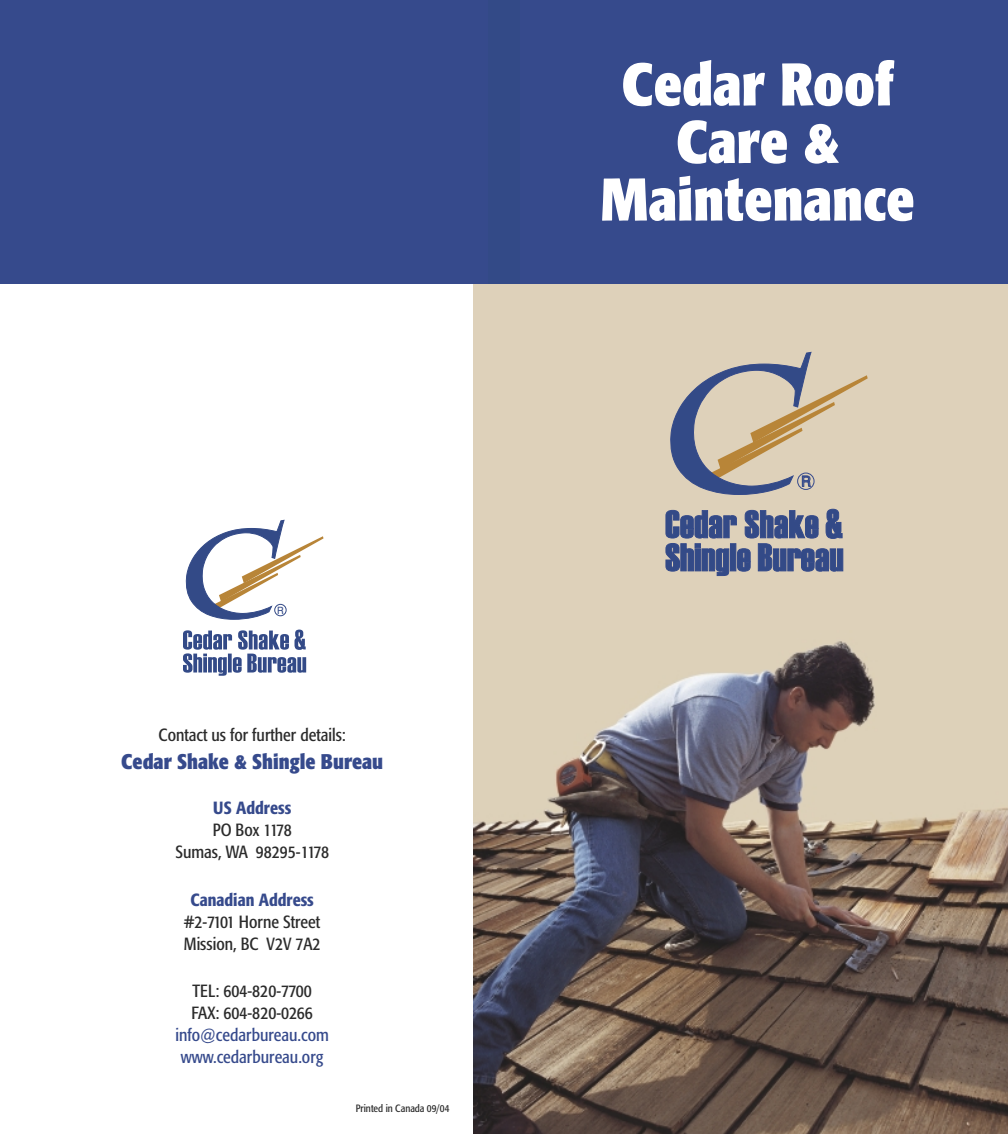
<style>
.page{position:relative;width:1008px;height:1134px;background:#fff}
.page>*{position:absolute;margin:0;border:0;box-sizing:border-box;transform-origin:0 0}
.t1{font:700 condensed 59.5px/57.6px "Formata";color:#fff;text-align:center}
.t2{font:700 condensed 21px "Formata";color:#364a8c}
.t3{font:condensed 17.5px/21.9px "Formata";color:#2b2b2b}
.t4{font:condensed 17.5px/21.9px "Formata";color:#364a8c;text-align:center}
.t5{font:500 condensed 17.5px "Formata";color:#364a8c}
.t6{font:14.35px "Swis 721 BT";color:#334a87}
.t7{font:condensed 10.5px "Formata";color:#2b2b2b}
.t8{font:9.97px "Swis 721 BT";color:#334a87}
</style>
<div class="page">
<div style="left:474px;top:275px;width:534px;height:859px;background:#ded1ba"></div>
<div style="left:0;top:0;width:1008px;height:284px;background:#364a8c"></div>
<div style="left:504px;top:0;width:16px;height:284px;background:#334a87"></div>
<div style="left:488px;top:0;width:16px;height:284px;background:#334a87"></div>
<svg style="left:183px;top:630px;width:123px;height:46px"></svg>
<svg style="left:186px;top:520px;width:138px;height:100px"></svg>
<div style="left:274px;top:604px;width:12px;height:12px;border:1px solid #334a87;border-radius:50%"></div>
<svg style="left:666px;top:509px;width:177px;height:67px"></svg>
<svg style="left:670px;top:352px;width:198px;height:143px"></svg>
<div style="left:797px;top:473px;width:17px;height:17px;border:1px solid #364a8c;border-radius:50%"></div>
<img style="left:474px;top:641px;width:534px;height:493px">
<p class="t8" style="left:277px;top:606px;width:8px">R</p>
<p class="t3" style="left:159px;top:726px;width:189px">Contact us for further details:</p>
<p class="t2" style="left:121px;top:754px;width:263px">Cedar Shake &amp; Shingle Bureau</p>
<p class="t5" style="left:213px;top:801px;width:79px">US Address</p>
<p class="t3" style="left:175px;top:821px;width:155px;text-align:center">PO Box 1178<br>Sumas, WA 98295-1178</p>
<p class="t5" style="left:191px;top:893px;width:125px">Canadian Address</p>
<p class="t3" style="left:184px;top:912px;width:138px">#2-7101 Horne Street<br>Mission, BC V2V 7A2</p>
<p class="t3" style="left:192px;top:982px;width:123px">TEL: 604-820-7700<br>FAX: 604-820-0266</p>
<p class="t4" style="left:176px;top:1026px;width:155px">info@cedarbureau.com www.cedarbureau.org</p>
<p class="t7" style="left:356px;top:1104px;width:95px">Printed in Canada 09/04</p>
<h1 class="t1" style="left:600px;top:62px;width:316px">Cedar Roof<br>Care &amp;<br>Maintenance</h1>
<p class="t6" style="left:801px;top:476px;width:11px">R</p>
</div>
